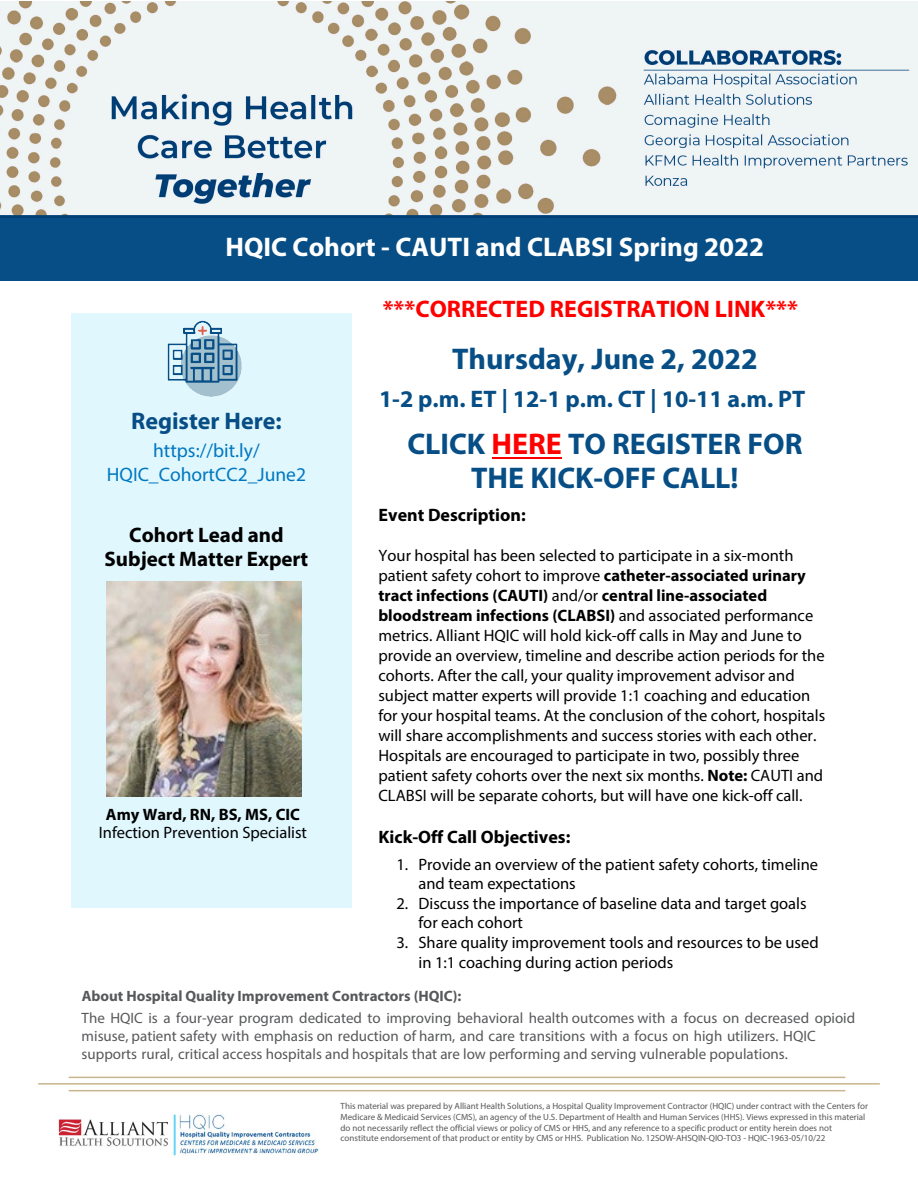
<style>
.page{position:relative;width:918px;height:1188px;background:#fff}
.page>*{position:absolute;margin:0;border:0;box-sizing:border-box;transform-origin:0 0}
.t1{font:700 30px/34.5px "Myriad Pro";color:#064e85;text-align:center}
.t2{font:700 27px "Myriad Pro";color:#fff}
.t3{font:700 24px "Myriad Pro";color:#064e85}
.t4{font:700 24px "Myriad Pro";color:#f00}
.t5{font:700 21px/24.3px "Myriad Pro";color:#000;text-align:center}
.t6{font:19.5px/24.2px "Myriad Pro";color:#0077c0;text-align:center}
.t7{font:700 18px "Myriad Pro";color:#000}
.t8{font:16.5px/20px "Myriad Pro";color:#000}
.t9{font:700 16.5px "Myriad Pro";color:#000}
.t10{font:15px/18px "Myriad Pro";color:#57585a}
.t11{font:700 15px "Myriad Pro";color:#57585a}
.t12{font:9px/10.9px "Myriad Pro";color:#57585a}
.s1{color:#f00}
.s2{font-weight:700}
</style>
<div class="page">
<img style="left:0;top:1px;width:918px;height:218px">
<hr style="left:38px;top:1083px;width:842px;height:2px;background:#c9b58f">
<hr style="left:69px;top:1077px;width:776px;height:1px;background:#c9b58f">
<hr style="left:69px;top:1090px;width:776px;height:1px;background:#c9b58f">
<div style="left:0;top:219px;width:918px;height:62px;background:#064e85"></div>
<img style="left:58px;top:1113px;width:261px;height:43px">
<div style="left:71px;top:313px;width:281px;height:594px;background:#e0f7fe"></div>
<img style="left:167px;top:320px;width:75px;height:77px">
<hr style="left:492px;top:458px;width:70px;height:1px;background:#f00">
<img style="left:107px;top:581px;width:195px;height:216px">
<h2 class="t2" style="left:225px;top:229px;width:540px">HQIC Cohort - CAUTI and CLABSI Spring 2022</h2>
<h3 class="t4" style="left:383px;top:294px;width:417px">***CORRECTED REGISTRATION LINK***</h3>
<h1 class="t1" style="left:452px;top:340px;width:307px">Thursday, June 2, 2022</h1>
<h3 class="t3" style="left:379px;top:383px;width:428px">1-2 p.m. ET | 12-1 p.m. CT | 10-11 a.m. PT</h3>
<h1 class="t1" style="left:407px;top:425px;width:397px">CLICK <span class="s1">HERE</span> TO REGISTER FOR<br>THE KICK-OFF CALL!</h1>
<p class="t7" style="left:379px;top:504px;width:149px">Event Description:</p>
<p class="t8" style="left:378px;top:545px;width:448px">Your hospital has been selected to participate in a six-month patient safety cohort to improve <span class="s2">catheter-associated urinary tract infections (CAUTI)</span> and/or <span class="s2">central line-associated bloodstream infections (CLABSI)</span> and associated performance metrics. Alliant HQIC will hold kick-off calls in May and June to provide an overview, timeline and describe action periods for the cohorts. After the call, your quality improvement advisor and subject matter experts will provide 1:1 coaching and education for your hospital teams. At the conclusion of the cohort, hospitals will share accomplishments and success stories with each other.<br>Hospitals are encouraged to participate in two, possibly three patient safety cohorts over the next six months. <span class="s2">Note:</span> CAUTI and CLABSI will be separate cohorts, but will have one kick-off call.</p>
<p class="t7" style="left:379px;top:825px;width:193px">Kick-Off Call Objectives:</p>
<p class="t8" style="left:418px;top:855px;width:401px;line-height:19px;text-indent:-22px">1. Provide an overview of the patient safety cohorts, timeline and team expectations</p>
<p class="t8" style="left:418px;top:894px;width:390px;line-height:19px;text-indent:-22px">2. Discuss the importance of baseline data and target goals for each cohort</p>
<p class="t8" style="left:418px;top:932px;width:402px;text-indent:-22px">3. Share quality improvement tools and resources to be used in 1:1 coaching during action periods</p>
<p class="t11" style="left:82px;top:986px;width:381px">About Hospital Quality Improvement Contractors (HQIC):</p>
<p class="t10" style="left:82px;top:1009px;width:775px">The HQIC is a four-year program dedicated to improving behavioral health outcomes with a focus on decreased opioid misuse, patient safety with emphasis on reduction of harm, and care transitions with a focus on high utilizers. HQIC supports rural, critical access hospitals and hospitals that are low performing and serving vulnerable populations.</p>
<h3 class="t3" style="left:131px;top:405px;width:152px">Register Here:</h3>
<p class="t6" style="left:107px;top:438px;width:201px">https://bit.ly/<br>HQIC_CohortCC2_June2</p>
<p class="t5" style="left:105px;top:522px;width:205px">Cohort Lead and<br>Subject Matter Expert</p>
<p class="t9" style="left:106px;top:804px;width:196px">Amy Ward, RN, BS, MS, CIC</p>
<p class="t8" style="left:99px;top:823px;width:210px">Infection Prevention Specialist</p>
<p class="t12" style="left:341px;top:1100px;width:529px">This material was prepared by Alliant Health Solutions, a Hospital Quality Improvement Contractor (HQIC) under contract with the Centers for Medicare &amp; Medicaid Services (CMS), an agency of the U.S. Department of Health and Human Services (HHS). Views expressed in this material do not necessarily reflect the official views or policy of CMS or HHS, and any reference to a specific product or entity herein does not constitute endorsement of that product or entity by CMS or HHS. Publication No. 12SOW-AHSQIN-QIO-TO3 - HQIC-1963-05/10/22</p>
</div>
